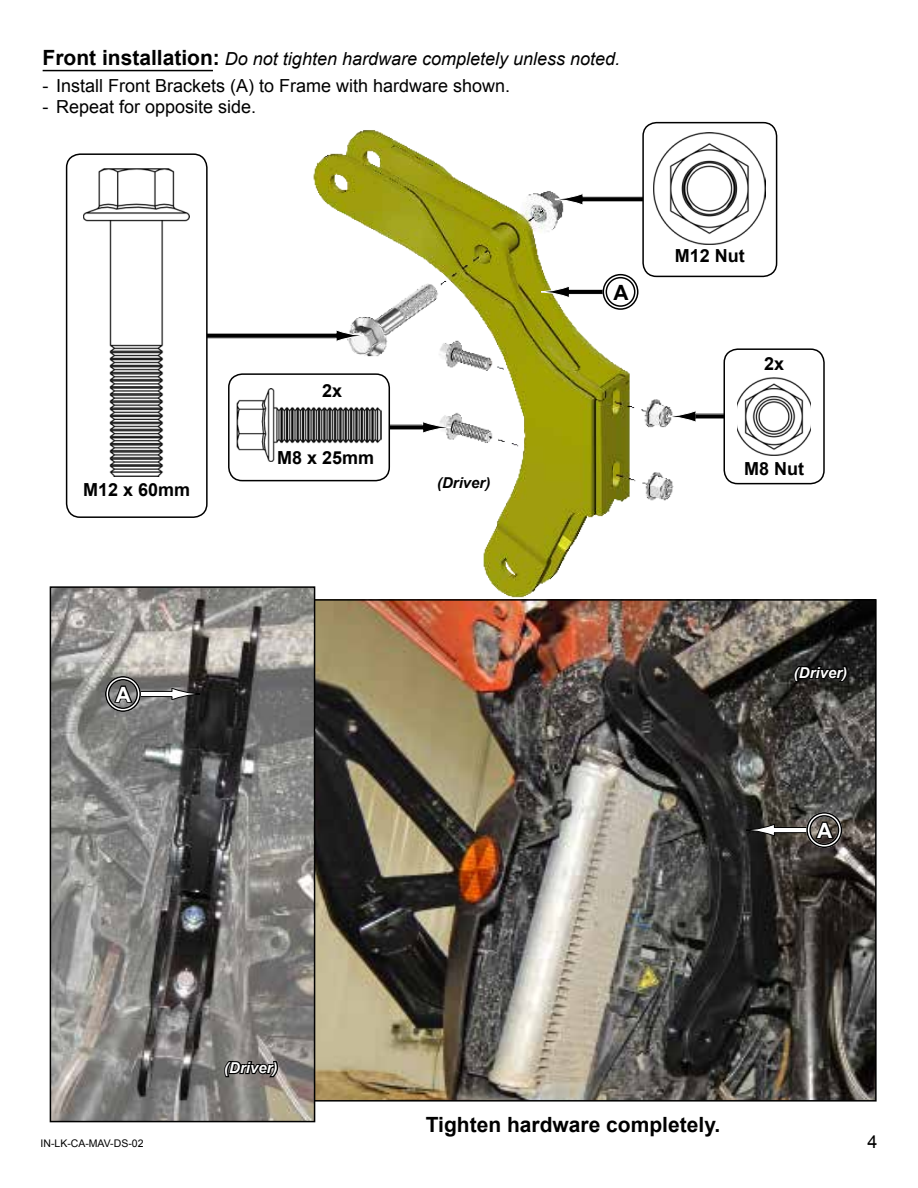
<style>
.page{position:relative;width:918px;height:1188px;background:#fff}
.page>*{position:absolute;margin:0;border:0;box-sizing:border-box;transform-origin:0 0}
.t1{font:700 21px "Arial";color:#000}
.t2{font:700 21px "Arial";color:#fff}
.t3{font:18px "Arial";color:#000}
.t4{font:italic 18px "Arial";color:#000}
.t5{font:700 18px "Arial";color:#000}
.t6{font:italic 700 15px "Arial";color:#fff}
.t7{font:italic 700 15px "Arial";color:#000}
.t8{font:10.5px "Arial";color:#000}
.s1{font-weight:700;font-style:normal;font-size:21px}
</style>
<div class="page">
<img style="left:294px;top:124px;width:398px;height:475px">
<div style="left:696px;top:414px;width:90px;height:5px;background:#000"></div>
<svg style="left:668px;top:410px;width:29px;height:13px"></svg>
<div style="left:724px;top:349px;width:100px;height:135px;background:#fff;border-radius:14px"></div>
<div style="left:724px;top:348px;width:101px;height:136px;border:2px solid #000;border-radius:14px"></div>
<img style="left:738px;top:377px;width:73px;height:78px">
<hr style="left:43px;top:70px;width:170px;height:1px;background:#000">
<div style="left:583px;top:197px;width:103px;height:5px;background:#000"></div>
<div style="left:582px;top:196px;width:104px;height:6px;border:1px solid #fff"></div>
<svg style="left:555px;top:193px;width:29px;height:13px"></svg>
<div style="left:569px;top:289px;width:36px;height:5px;background:#000"></div>
<div style="left:569px;top:289px;width:36px;height:6px;border:1px solid #fff"></div>
<svg style="left:541px;top:285px;width:29px;height:13px"></svg>
<svg style="left:610px;top:281px;width:22px;height:21px"></svg>
<div style="left:603px;top:274px;width:35px;height:36px;border:4px solid #fff;border-radius:50%"></div>
<div style="left:603px;top:274px;width:35px;height:36px;border:1px solid #000;border-radius:50%"></div>
<div style="left:606px;top:277px;width:29px;height:30px;border:1px solid #000;border-radius:50%"></div>
<svg style="left:435px;top:475px;width:57px;height:19px"></svg>
<div style="left:349px;top:425px;width:74px;height:5px;background:#000"></div>
<svg style="left:422px;top:421px;width:29px;height:13px"></svg>
<div style="left:229px;top:374px;width:160px;height:107px;background:#fff;border-radius:14px"></div>
<div style="left:228px;top:373px;width:162px;height:108px;border:2px solid #000;border-radius:14px"></div>
<img style="left:236px;top:388px;width:146px;height:74px">
<div style="left:174px;top:333px;width:162px;height:5px;background:#000"></div>
<svg style="left:335px;top:329px;width:30px;height:13px"></svg>
<img style="left:315px;top:602px;width:559px;height:497px">
<div style="left:774px;top:828px;width:36px;height:5px;background:#fff"></div>
<div style="left:774px;top:827px;width:36px;height:6px;border:1px solid #000"></div>
<svg style="left:746px;top:823px;width:29px;height:14px"></svg>
<svg style="left:814px;top:820px;width:22px;height:20px"></svg>
<div style="left:806px;top:812px;width:36px;height:36px;border:4px solid #fff;border-radius:50%"></div>
<div style="left:806px;top:812px;width:36px;height:36px;border:1px solid #000;border-radius:50%"></div>
<div style="left:809px;top:815px;width:30px;height:30px;border:1px solid #000;border-radius:50%"></div>
<img style="left:53px;top:589px;width:259px;height:530px">
<div style="left:50px;top:586px;width:265px;height:536px;border:2px solid #000"></div>
<svg style="left:792px;top:664px;width:57px;height:19px"></svg>
<div style="left:137px;top:691px;width:35px;height:6px;background:#fff"></div>
<div style="left:136px;top:691px;width:37px;height:6px;border:1px solid #000"></div>
<svg style="left:171px;top:687px;width:29px;height:14px"></svg>
<svg style="left:112px;top:684px;width:22px;height:20px"></svg>
<div style="left:105px;top:676px;width:36px;height:36px;border:4px solid #fff;border-radius:50%"></div>
<div style="left:105px;top:676px;width:36px;height:36px;border:1px solid #000;border-radius:50%"></div>
<div style="left:108px;top:679px;width:30px;height:30px;border:1px solid #000;border-radius:50%"></div>
<svg style="left:223px;top:1060px;width:57px;height:18px"></svg>
<div style="left:67px;top:154px;width:140px;height:363px;background:#fff;border-radius:14px"></div>
<div style="left:66px;top:153px;width:142px;height:365px;border:2px solid #000;border-radius:14px"></div>
<img style="left:84px;top:168px;width:106px;height:308px">
<div style="left:643px;top:123px;width:134px;height:153px;background:#fff;border-radius:14px"></div>
<div style="left:642px;top:122px;width:135px;height:155px;border:2px solid #000;border-radius:14px"></div>
<img style="left:654px;top:133px;width:112px;height:112px">
<p class="t4" style="left:43px;top:47px;width:579px"><span class="s1">Front installation:</span> Do not tighten hardware completely unless noted.</p>
<p class="t3" style="left:43px;top:73px;width:469px">- Install Front Brackets (A) to Frame with hardware shown.</p>
<p class="t3" style="left:43px;top:95px;width:215px">- Repeat for opposite side.</p>
<p class="t5" style="left:83px;top:478px;width:109px">M12 x 60mm</p>
<p class="t5" style="left:322px;top:378px;width:22px">2x</p>
<p class="t5" style="left:277px;top:446px;width:99px">M8 x 25mm</p>
<p class="t7" style="left:437px;top:473px;width:55px">(Driver)</p>
<p class="t1" style="left:613px;top:278px;width:17px">A</p>
<p class="t5" style="left:675px;top:243px;width:72px">M12 Nut</p>
<p class="t5" style="left:764px;top:352px;width:22px">2x</p>
<p class="t5" style="left:744px;top:457px;width:61px">M8 Nut</p>
<p class="t2" style="left:116px;top:680px;width:17px">A</p>
<p class="t6" style="left:794px;top:662px;width:55px">(Driver)</p>
<p class="t2" style="left:817px;top:816px;width:17px">A</p>
<p class="t6" style="left:224px;top:1058px;width:55px">(Driver)</p>
<p class="t1" style="left:426px;top:1111px;width:296px">Tighten hardware completely.</p>
<p class="t8" style="left:40px;top:1137px;width:105px">IN-LK-CA-MAV-DS-02</p>
<p class="t3" style="left:867px;top:1129px;width:12px">4</p>
</div>
